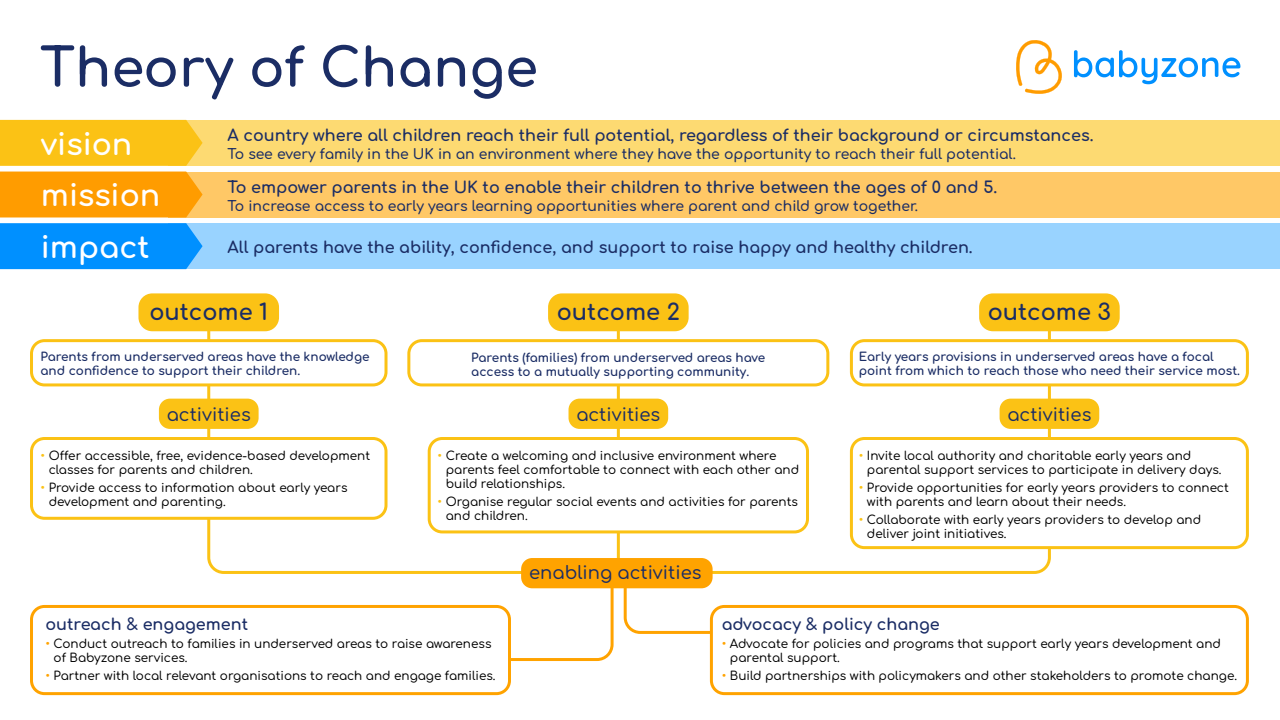
<style>
.page{position:relative;width:1280px;height:720px;background:#fff}
.page>*{position:absolute;margin:0;border:0;box-sizing:border-box;transform-origin:0 0}
.t1{font:700 53.1px "Comfortaa";color:#1b2d65}
.t2{font:700 30px "Comfortaa";color:#fff}
.t3{font:700 22.5px "Comfortaa";color:#1b2d65}
.t4{font:500 18px "Comfortaa";color:#1b2d65}
.t5{font:700 16px "Comfortaa";color:#1b2d65}
.t6{font:600 14px "Comfortaa";color:#1b2d65}
.t7{font:500 12px/14px "Comfortaa";color:#000}
.t8{font:700 12px/14px "Comfortaa";color:#1b2d65}
.s1{color:#fbc215}
.s2{color:#ffa300}
</style>
<div class="page">
<svg style="left:206px;top:321px;width:356px;height:253px"></svg>
<hr style="left:617px;top:312px;width:3px;height:253px;background:#fbc215">
<svg style="left:622px;top:580px;width:93px;height:55px"></svg>
<svg style="left:675px;top:321px;width:377px;height:253px"></svg>
<svg style="left:1016px;top:40px;width:46px;height:54px"></svg>
<svg style="left:1074px;top:50px;width:166px;height:34px"></svg>
<div style="left:168px;top:120px;width:1112px;height:46px;background:#fdda72"></div>
<div style="left:0;top:120px;width:203px;height:46px;background:#fbc215"></div>
<div style="left:168px;top:172px;width:1112px;height:45px;background:#ffc866"></div>
<div style="left:0;top:172px;width:203px;height:45px;background:#ff9c00"></div>
<div style="left:168px;top:223px;width:1112px;height:46px;background:#99d3ff"></div>
<div style="left:0;top:223px;width:203px;height:46px;background:#0090ff"></div>
<div style="left:138px;top:293px;width:141px;height:38px;background:#fbc215;border-radius:14px"></div>
<div style="left:548px;top:293px;width:141px;height:38px;background:#fbc215;border-radius:14px"></div>
<div style="left:979px;top:293px;width:141px;height:38px;background:#fbc215;border-radius:14px"></div>
<div style="left:159px;top:399px;width:100px;height:30px;background:#fbc215;border-radius:11px"></div>
<div style="left:32px;top:341px;width:354px;height:44px;background:#fff;border-radius:13px"></div>
<div style="left:30px;top:339px;width:358px;height:47px;border:3px solid #fbc215;border-radius:13px"></div>
<div style="left:32px;top:439px;width:354px;height:79px;background:#fff;border-radius:13px"></div>
<div style="left:30px;top:437px;width:358px;height:83px;border:3px solid #fbc215;border-radius:13px"></div>
<div style="left:30px;top:605px;width:481px;height:90px;border:3px solid #ffa300;border-radius:13px"></div>
<div style="left:711px;top:606px;width:536px;height:88px;background:#fff;border-radius:13px"></div>
<div style="left:710px;top:605px;width:539px;height:90px;border:3px solid #ffa300;border-radius:13px"></div>
<div style="left:409px;top:341px;width:419px;height:44px;background:#fff;border-radius:13px"></div>
<div style="left:407px;top:339px;width:422px;height:47px;border:3px solid #fbc215;border-radius:13px"></div>
<div style="left:429px;top:439px;width:379px;height:93px;background:#fff;border-radius:13px"></div>
<div style="left:428px;top:437px;width:381px;height:96px;border:3px solid #fbc215;border-radius:13px"></div>
<div style="left:1000px;top:399px;width:99px;height:30px;background:#fbc215;border-radius:11px"></div>
<div style="left:569px;top:399px;width:99px;height:30px;background:#fbc215;border-radius:11px"></div>
<div style="left:851px;top:341px;width:396px;height:44px;background:#fff;border-radius:13px"></div>
<div style="left:850px;top:339px;width:399px;height:47px;border:3px solid #fbc215;border-radius:13px"></div>
<div style="left:851px;top:439px;width:396px;height:109px;background:#fff;border-radius:13px"></div>
<div style="left:850px;top:437px;width:399px;height:112px;border:3px solid #fbc215;border-radius:13px"></div>
<svg style="left:508px;top:569px;width:107px;height:94px"></svg>
<div style="left:521px;top:558px;width:192px;height:30px;background:#ffa300;border-radius:11px"></div>
<h1 class="t1" style="left:40px;top:20px;width:500px">Theory of Change</h1>
<h2 class="t2" style="left:41px;top:117px;width:93px">vision</h2>
<h3 class="t5" style="left:228px;top:121px;width:867px">A country where all children reach their full potential, regardless of their background or circumstances.</h3>
<p class="t6" style="left:228px;top:141px;width:790px">To see every family in the UK in an environment where they have the opportunity to reach their full potential.</p>
<h3 class="t5" style="left:228px;top:172px;width:771px">To empower parents in the UK to enable their children to thrive between the ages of 0 and 5.</h3>
<h2 class="t2" style="left:41px;top:168px;width:121px">mission</h2>
<p class="t6" style="left:228px;top:193px;width:692px">To increase access to early years learning opportunities where parent and child grow together.</p>
<h3 class="t5" style="left:228px;top:233px;width:747px">All parents have the ability, confidence, and support to raise happy and healthy children.</h3>
<h2 class="t2" style="left:41px;top:220px;width:110px">impact</h2>
<h3 class="t3" style="left:149px;top:292px;width:120px">outcome 1</h3>
<h3 class="t3" style="left:557px;top:292px;width:125px">outcome 2</h3>
<h3 class="t3" style="left:988px;top:292px;width:125px">outcome 3</h3>
<p class="t8" style="left:40px;top:348px;width:331px">Parents from underserved areas have the knowledge and confidence to support their children.</p>
<p class="t8" style="left:471px;top:349px;width:296px">Parents (families) from underserved areas have access to a mutually supporting community.</p>
<p class="t8" style="left:859px;top:348px;width:383px">Early years provisions in underserved areas have a focal point from which to reach those who need their service most.</p>
<h3 class="t4" style="left:167px;top:398px;width:85px">activities</h3>
<h3 class="t4" style="left:576px;top:398px;width:85px">activities</h3>
<h3 class="t4" style="left:1007px;top:398px;width:85px">activities</h3>
<p class="t7" style="left:49px;top:447px;width:323px;text-indent:-8px"><span class="s1">•</span> Offer accessible, free, evidence-based development classes for parents and children.</p>
<p class="t7" style="left:49px;top:479px;width:300px;text-indent:-8px"><span class="s1">•</span> Provide access to information about early years development and parenting.</p>
<p class="t7" style="left:446px;top:447px;width:355px;text-indent:-8px"><span class="s1">•</span> Create a welcoming and inclusive environment where parents feel comfortable to connect with each other and build relationships.</p>
<p class="t7" style="left:446px;top:493px;width:354px;text-indent:-8px"><span class="s1">•</span> Organise regular social events and activities for parents and children.</p>
<p class="t7" style="left:867px;top:447px;width:356px;text-indent:-8px"><span class="s1">•</span> Invite local authority and charitable early years and parental support services to participate in delivery days.</p>
<p class="t7" style="left:867px;top:479px;width:363px;text-indent:-8px"><span class="s1">•</span> Provide opportunities for early years providers to connect with parents and learn about their needs.</p>
<p class="t7" style="left:867px;top:511px;width:336px;text-indent:-8px"><span class="s1">•</span> Collaborate with early years providers to develop and deliver joint initiatives.</p>
<h3 class="t4" style="left:529px;top:557px;width:174px">enabling activities</h3>
<h3 class="t5" style="left:45px;top:610px;width:204px">outreach &amp; engagement</h3>
<p class="t7" style="left:54px;top:635px;width:439px;text-indent:-8px"><span class="s2">•</span> Conduct outreach to families in underserved areas to raise awareness of Babyzone services.</p>
<p class="t7" style="left:45px;top:667px;width:452px"><span class="s2">•</span> Partner with local relevant organisations to reach and engage families.</p>
<h3 class="t5" style="left:722px;top:610px;width:220px">advocacy &amp; policy change</h3>
<p class="t7" style="left:730px;top:635px;width:493px;text-indent:-8px"><span class="s2">•</span> Advocate for policies and programs that support early years development and parental support.</p>
<p class="t7" style="left:722px;top:667px;width:517px"><span class="s2">•</span> Build partnerships with policymakers and other stakeholders to promote change.</p>
</div>
